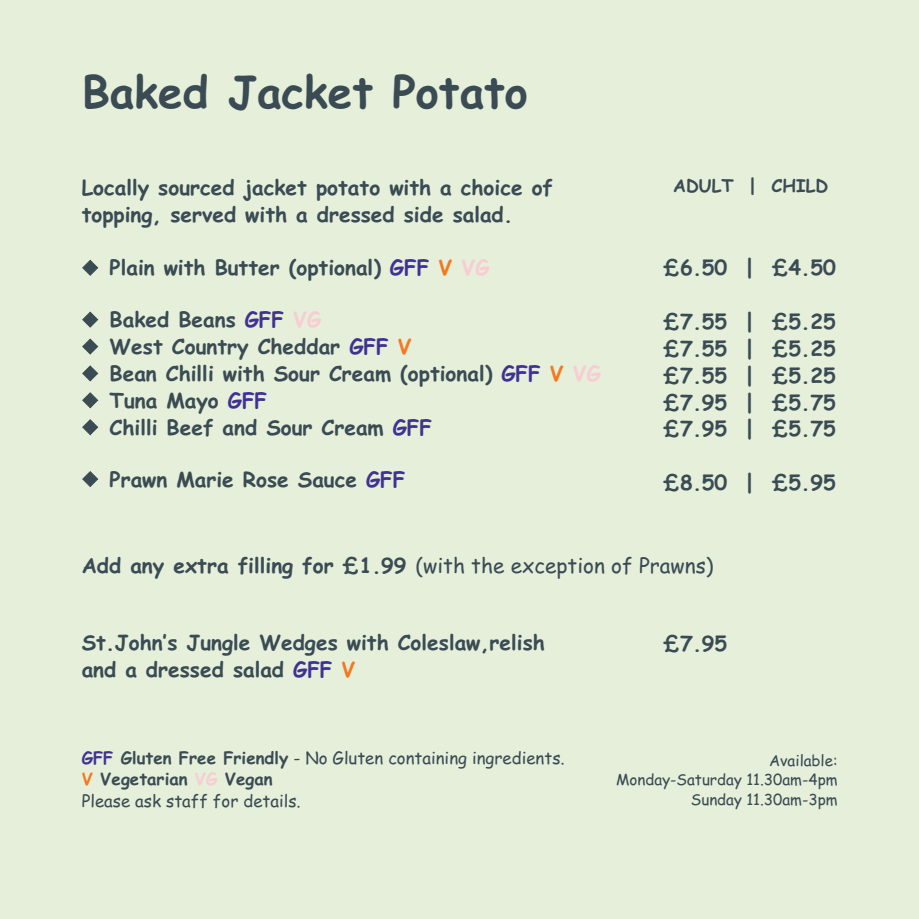
<style>
.page{position:relative;width:919px;height:919px;background:#fff}
.page>*{position:absolute;margin:0;border:0;box-sizing:border-box;transform-origin:0 0}
.t1{font:700 44px "Comic Sans MS";color:#3a4b54}
.t2{font:700 20.8px/26.8px "Comic Sans MS";color:#3a4b54}
.t3{font:700 17.6px "Comic Sans MS";color:#3a4b54}
.t4{font:16.8px/21.7px "Comic Sans MS";color:#3a4b54}
.t5{font:15.2px/19.6px "Comic Sans MS";color:#3a4b54;text-align:right}
.s1{font-family:"Monotype Sorts";font-weight:400}
.s2{color:#3f3293}
.s3{color:#f47921}
.s4{color:#f9ccd4}
.s5{font-weight:400}
.s6{font-weight:700;color:#3f3293}
.s7{font-weight:700}
.s8{font-weight:700;color:#f47921}
.s9{font-weight:700;color:#f9ccd4}
</style>
<div class="page">
<div style="left:0;top:0;width:918px;height:918px;background:#e5efda"></div>
<h1 class="t1" style="left:82px;top:67px;width:447px">Baked Jacket Potato</h1>
<p class="t2" style="left:82px;top:174px;width:473px">Locally sourced jacket potato with a choice of topping, served with a dressed side salad.</p>
<p class="t2" style="left:82px;top:255px;width:409px"><span class="s1">U</span> Plain with Butter (optional) <span class="s2">GFF</span> <span class="s3">V</span> <span class="s4">VG</span></p>
<p class="t2" style="left:82px;top:306px;width:520px"><span class="s1">U</span> Baked Beans <span class="s2">GFF</span> <span class="s4">VG<br></span><span class="s1">U</span> West Country Cheddar <span class="s2">GFF</span> <span class="s3">V<br></span><span class="s1">U</span> Bean Chilli with Sour Cream (optional) <span class="s2">GFF</span> <span class="s3">V</span> <span class="s4">VG<br></span><span class="s1">U</span> Tuna Mayo <span class="s2">GFF<br></span><span class="s1">U</span> Chilli Beef and Sour Cream <span class="s2">GFF</span></p>
<p class="t2" style="left:82px;top:466px;width:325px"><span class="s1">U</span> Prawn Marie Rose Sauce <span class="s2">GFF</span></p>
<p class="t3" style="left:673px;top:176px;width:156px">ADuLT | CHILD</p>
<p class="t2" style="left:663px;top:254px;width:174px">£6.50 | £4.50</p>
<p class="t2" style="left:663px;top:308px;width:174px;text-align:justify">£7.55 | £5.25 £7.55 | £5.25 £7.55 | £5.25 £7.95 | £5.75 £7.95 | £5.75</p>
<p class="t2" style="left:663px;top:469px;width:174px">£8.50 | £5.95</p>
<p class="t2" style="left:82px;top:552px;width:633px">Add any extra filling for £1.99 <span class="s5">(with the exception of Prawns)</span></p>
<p class="t2" style="left:82px;top:629px;width:464px">St.John’s Jungle Wedges with Coleslaw,relish and a dressed salad <span class="s2">GFF</span> <span class="s3">V</span></p>
<p class="t4" style="left:82px;top:746px;width:484px"><span class="s6">GFF</span> <span class="s7">Gluten Free Friendly</span> - No Gluten containing ingredients.<br><span class="s8">V</span> <span class="s7">Vegetarian</span> <span class="s9">VG</span> <span class="s7">Vegan<br></span>Please ask staff for details.</p>
<p class="t2" style="left:663px;top:630px;width:65px">£7.95</p>
<p class="t5" style="left:616px;top:750px;width:223px">Available:<br>Monday-Saturday 11.30am-4pm<br>Sunday 11.30am-3pm</p>
</div>
